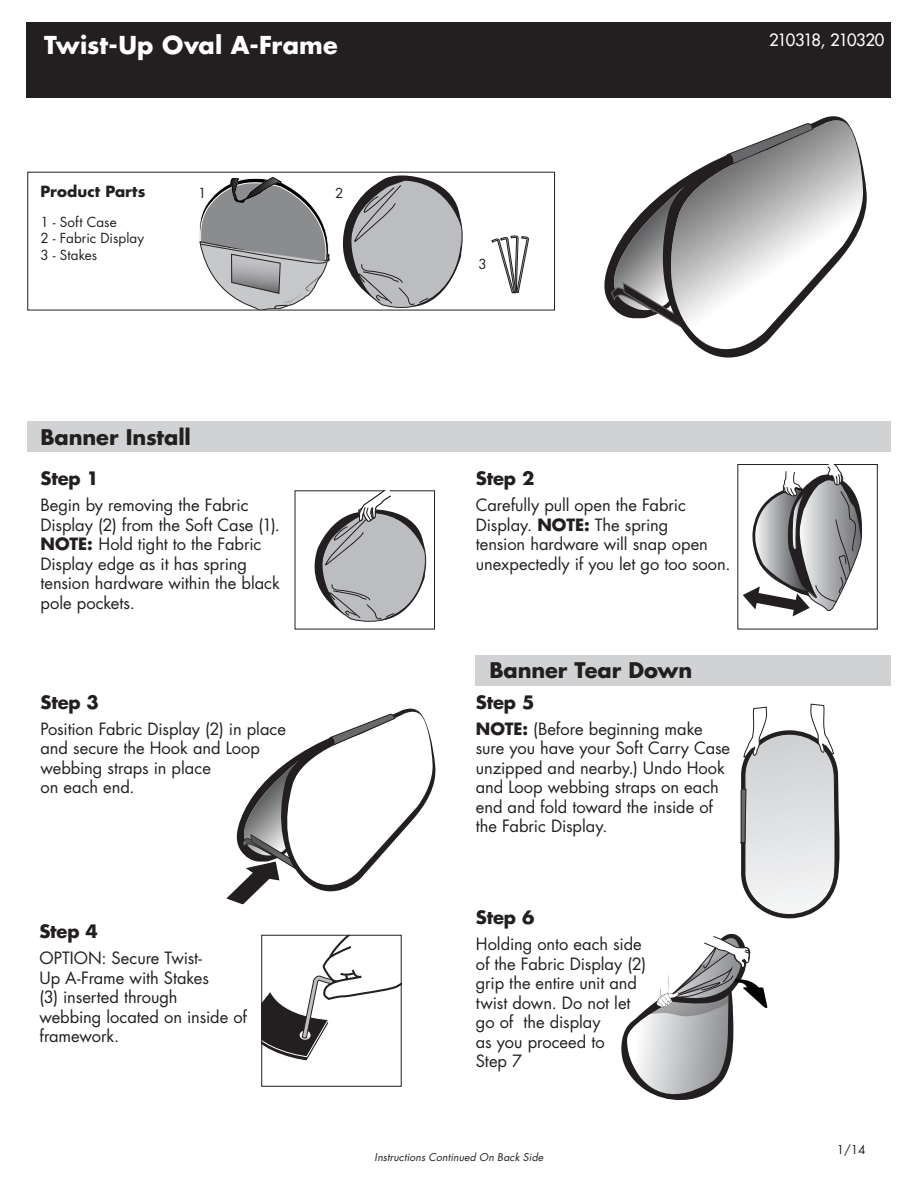
<style>
.page{position:relative;width:918px;height:1188px;background:#fff}
.page>*{position:absolute;margin:0;border:0;box-sizing:border-box;transform-origin:0 0}
.Product_Name___Item{font:700 24px "Futura";color:#fff}
.Step_Section_Titles{font:700 21px "Futura";letter-spacing:-.005em;color:#231f20}
.Step_1__Step_2_etc{font:700 18px "Futura";letter-spacing:-.01em;color:#231f20}
.Steps_Body_Copy{font:16.5px/19.5px "Futura";letter-spacing:-.005em;color:#231f20}
.Product_Name___Item-2{font:16.5px "Futura";letter-spacing:-.065em;color:#fff}
.Product_Spec__Bold_T{font:700 15px "Futura";letter-spacing:.005em;color:#231f20}
.Product_Spec_Body_Co{font:13.5px "Futura";letter-spacing:.005em;color:#231f20}
.t1{font:12px "Futura";color:#231f20}
.t2{font:italic 10.5px "Futura";letter-spacing:.01em;color:#231f20}
.s1{font-weight:700}
</style>
<div class="page">
<div style="left:27px;top:22px;width:864px;height:75px;background:#231f20"></div>
<div style="left:27px;top:172px;width:528px;height:138px;border:1px solid #231f20"></div>
<div style="left:27px;top:422px;width:864px;height:30px;background:#d1d2d4"></div>
<div style="left:295px;top:491px;width:140px;height:138px;border:1px solid #231f20"></div>
<svg style="left:300px;top:491px;width:133px;height:139px"></svg>
<div style="left:738px;top:464px;width:140px;height:165px;border:1px solid #231f20"></div>
<svg style="left:743px;top:464px;width:125px;height:152px"></svg>
<svg style="left:226px;top:708px;width:210px;height:196px"></svg>
<div style="left:476px;top:655px;width:415px;height:30px;background:#d1d2d4"></div>
<svg style="left:740px;top:704px;width:100px;height:214px"></svg>
<svg style="left:621px;top:933px;width:147px;height:167px"></svg>
<svg style="left:264px;top:937px;width:135px;height:124px"></svg>
<div style="left:262px;top:935px;width:139px;height:151px;border:1px solid #231f20"></div>
<svg style="left:491px;top:235px;width:38px;height:58px"></svg>
<svg style="left:197px;top:171px;width:274px;height:140px"></svg>
<svg style="left:604px;top:191px;width:61px;height:128px"></svg>
<svg style="left:665px;top:120px;width:199px;height:238px"></svg>
<p class="Product_Name___Item" style="left:44px;top:28px;width:295px">Twist-Up Oval A-Frame</p>
<p class="Product_Name___Item-2" style="left:769px;top:29px;width:117px">210318, 210320</p>
<p class="Product_Spec__Bold_T" style="left:40px;top:181px;width:106px">Product Parts</p>
<p class="Product_Spec_Body_Co" style="left:40px;top:212px;width:78px">1 - Soft Case</p>
<p class="Product_Spec_Body_Co" style="left:40px;top:229px;width:105px">2 - Fabric Display</p>
<p class="Product_Spec_Body_Co" style="left:40px;top:245px;width:58px">3 - Stakes</p>
<p class="Product_Spec_Body_Co" style="left:198px;top:183px;width:10px">1</p>
<p class="Product_Spec_Body_Co" style="left:335px;top:183px;width:10px">2</p>
<p class="Product_Spec_Body_Co" style="left:478px;top:255px;width:10px">3</p>
<p class="Step_Section_Titles" style="left:40px;top:423px;width:152px">Banner Install</p>
<p class="Step_1__Step_2_etc" style="left:40px;top:466px;width:60px">Step 1</p>
<p class="Steps_Body_Copy" style="left:40px;top:495px;width:241px">Begin by removing the Fabric<br>Display (2) from the Soft Case (1).<br><span class="s1">NOTE:</span> Hold tight to the Fabric<br>Display edge as it has spring tension hardware within the black pole pockets.</p>
<p class="Step_1__Step_2_etc" style="left:40px;top:689px;width:60px">Step 3</p>
<p class="Steps_Body_Copy" style="left:40px;top:719px;width:247px">Position Fabric Display (2) in place and secure the Hook and Loop webbing straps in place<br>on each end.</p>
<p class="Step_1__Step_2_etc" style="left:39px;top:919px;width:60px">Step 4</p>
<p class="Steps_Body_Copy" style="left:39px;top:948px;width:209px">OPTION: Secure Twist-<br>Up A-Frame with Stakes<br>(3) inserted through<br>webbing located on inside of framework.</p>
<p class="Step_1__Step_2_etc" style="left:476px;top:466px;width:60px">Step 2</p>
<p class="Steps_Body_Copy" style="left:476px;top:495px;width:256px">Carefully pull open the Fabric<br>Display. <span class="s1">NOTE:</span> The spring<br>tension hardware will snap open unexpectedly if you let go too soon.</p>
<p class="Step_Section_Titles" style="left:489px;top:656px;width:204px">Banner Tear Down</p>
<p class="Step_1__Step_2_etc" style="left:476px;top:689px;width:60px">Step 5</p>
<p class="Steps_Body_Copy" style="left:476px;top:719px;width:256px"><span class="s1">NOTE:</span> (Before beginning make sure you have your Soft Carry Case unzipped and nearby.) Undo Hook and Loop webbing straps on each end and fold toward the inside of the Fabric Display.</p>
<p class="Step_1__Step_2_etc" style="left:476px;top:905px;width:60px">Step 6</p>
<p class="Steps_Body_Copy" style="left:476px;top:934px;width:172px">Holding onto each side of the Fabric Display (2) grip the entire unit and twist down. Do not let go of the display<br>as you proceed to<br>Step 7</p>
<p class="t2" style="left:375px;top:1150px;width:170px">Instructions Continued On Back Side</p>
<p class="t1" style="left:837px;top:1142px;width:31px">1/14</p>
</div>
